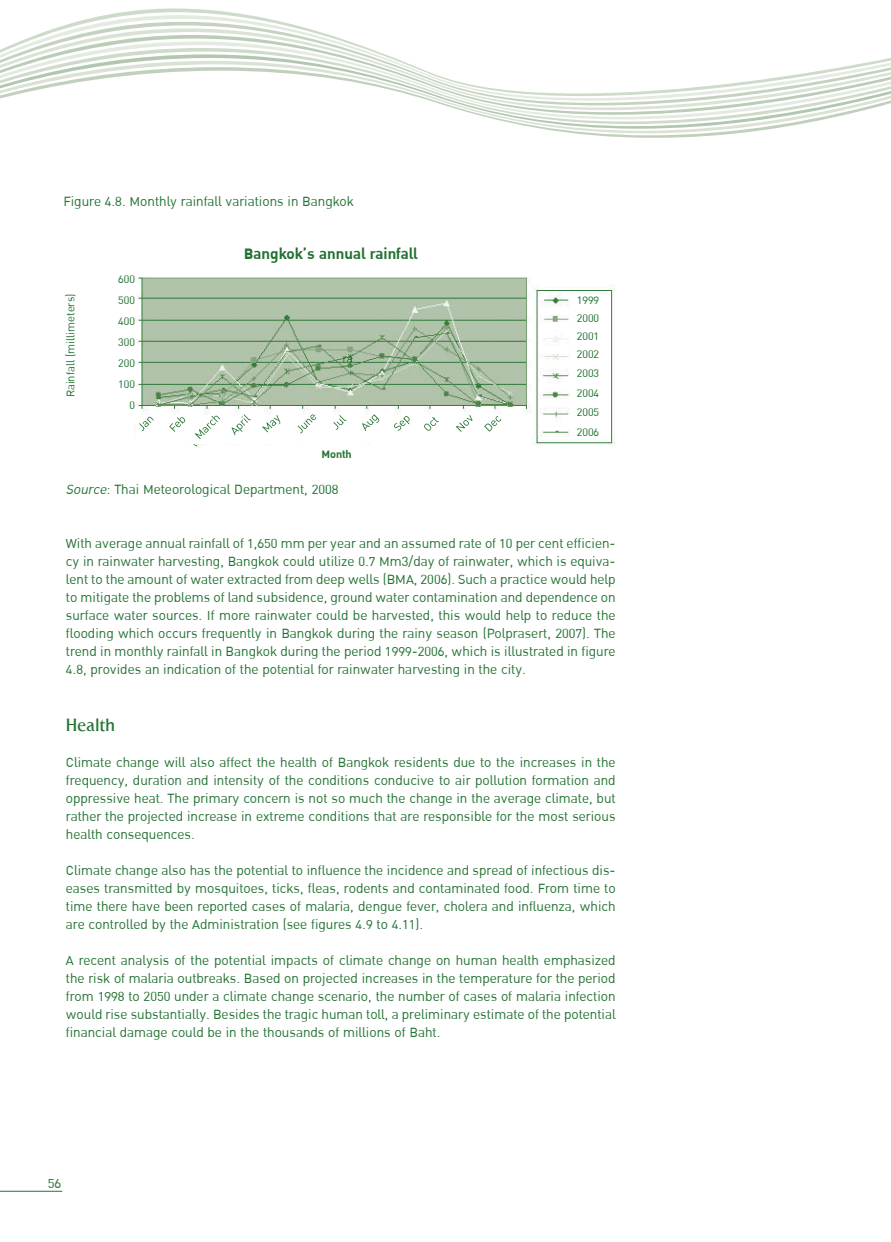
<style>
.page{position:relative;width:891px;height:1242px;background:#fff}
.page>*{position:absolute;margin:0;border:0;box-sizing:border-box;transform-origin:0 0}
.t1{font:22.5px "DB Sharp X";color:#257334}
.t2{font:700 21px "DB Ozone X";color:#257334}
.t3{font:18px/18px "DB Ozone X";color:#257334;text-align:justify}
.t4{font:15px/21px "DB Ozone X";color:#257334;text-align:right}
.t5{font:700 15px "DB Ozone X";color:#257334}
.s1{font-style:italic}
</style>
<div class="page">
<svg style="left:107px;top:9px;width:140px;height:6px"></svg>
<svg style="left:76px;top:15px;width:206px;height:7px"></svg>
<svg style="left:56px;top:22px;width:249px;height:6px"></svg>
<svg style="left:37px;top:28px;width:292px;height:7px"></svg>
<svg style="left:21px;top:35px;width:326px;height:6px"></svg>
<svg style="left:5px;top:41px;width:363px;height:7px"></svg>
<svg style="left:0;top:48px;width:383px;height:6px"></svg>
<svg style="left:0;top:54px;width:890px;height:7px"></svg>
<svg style="left:0;top:61px;width:890px;height:6px"></svg>
<svg style="left:0;top:67px;width:890px;height:71px"></svg>
<hr style="left:0;top:1191px;width:62px;height:1px;background:#257334">
<svg style="left:890px;top:58px;width:1px;height:46px"></svg>
<img style="left:134px;top:252px;width:481px;height:195px">
<div style="left:136px;top:415px;width:390px;height:29px;background:#fff"></div>
<div style="left:62px;top:243px;width:82px;height:19px;background:#fff"></div>
<div style="left:89px;top:264px;width:46px;height:150px;background:#fff"></div>
<svg style="left:139px;top:417px;width:15px;height:14px"></svg>
<svg style="left:169px;top:417px;width:16px;height:15px"></svg>
<svg style="left:195px;top:416px;width:25px;height:23px"></svg>
<svg style="left:232px;top:414px;width:19px;height:21px"></svg>
<svg style="left:262px;top:415px;width:18px;height:17px"></svg>
<svg style="left:298px;top:414px;width:18px;height:19px"></svg>
<svg style="left:333px;top:415px;width:14px;height:15px"></svg>
<svg style="left:362px;top:414px;width:17px;height:17px"></svg>
<svg style="left:394px;top:416px;width:16px;height:15px"></svg>
<svg style="left:424px;top:417px;width:15px;height:14px"></svg>
<svg style="left:456px;top:415px;width:17px;height:17px"></svg>
<svg style="left:484px;top:416px;width:17px;height:16px"></svg>
<div style="left:570px;top:294px;width:39px;height:144px;background:#fff"></div>
<p class="t3" style="left:64px;top:193px;width:292px">Figure 4.8. Monthly rainfall variations in Bangkok</p>
<p class="t4" style="left:61px;top:397px;width:105px;rotate:-90deg">Rainfall (millimeters)</p>
<p class="t4" style="left:118px;top:269px;width:18px">600<br>500<br>400<br>300<br>200<br>100<br>0</p>
<p class="t2" style="left:244px;top:241px;width:175px">Bangkok’s annual rainfall</p>
<p class="t5" style="left:321px;top:446px;width:32px">Month</p>
<p class="t3" style="left:66px;top:481px;width:274px"><span class="s1">Source</span>: Thai Meteorological Department, 2008</p>
<p class="t4" style="left:577px;top:291px;width:24px;line-height:18px;text-align:left">1 999<br>2000<br>2001<br>2002</p>
<p class="t4" style="left:577px;top:364px;width:24px;line-height:19.5px;text-align:justify">2003<br>2004<br>2005<br>2006</p>
<p class="t3" style="left:66px;top:535px;width:551px">With average annual rainfall of 1 ,650 mm per year and an assumed rate of 1 0 per cent efficien&shy;cy in rainwater harvesting, Bangkok could utilize 0.7 Mm3/day of rainwater, which is equiva&shy;lent to the amount of water extracted from deep wells (BMA, 2006). Such a practice would help to mitigate the problems of land subsidence, ground water contamination and dependence on surface water sources. If more rainwater could be harvested, this would help to reduce the flooding which occurs frequently in Bangkok during the rainy season (Polprasert, 2007). The trend in monthly rainfall in Bangkok during the period 1 999-2006, which is illustrated in figure 4.8, provides an indication of the potential for rainwater harvesting in the city.</p>
<p class="t1" style="left:66px;top:712px;width:51px">Health</p>
<p class="t3" style="left:66px;top:754px;width:551px">Climate change will also affect the health of Bangkok residents due to the increases in the frequency, duration and intensity of the conditions conducive to air pollution formation and oppressive heat. The primary concern is not so much the change in the average climate, but rather the projected increase in extreme conditions that are responsible for the most serious health consequences.</p>
<p class="t3" style="left:66px;top:862px;width:551px">Climate change also has the potential to influence the incidence and spread of infectious dis&shy;eases transmitted by mosquitoes, ticks, fleas, rodents and contaminated food. From time to time there have been reported cases of malaria, dengue fever, cholera and influenza, which are controlled by the Administration (see figures 4.9 to 4.11 ).</p>
<p class="t3" style="left:66px;top:952px;width:551px">A recent analysis of the potential impacts of climate change on human health emphasized the risk of malaria outbreaks. Based on projected increases in the temperature for the period from 1 998 to 2050 under a climate change scenario, the number of cases of malaria infection would rise substantially. Besides the tragic human toll, a preliminary estimate of the potential financial damage could be in the thousands of millions of Baht.</p>
<p class="t3" style="left:48px;top:1175px;width:15px">56</p>
</div>
